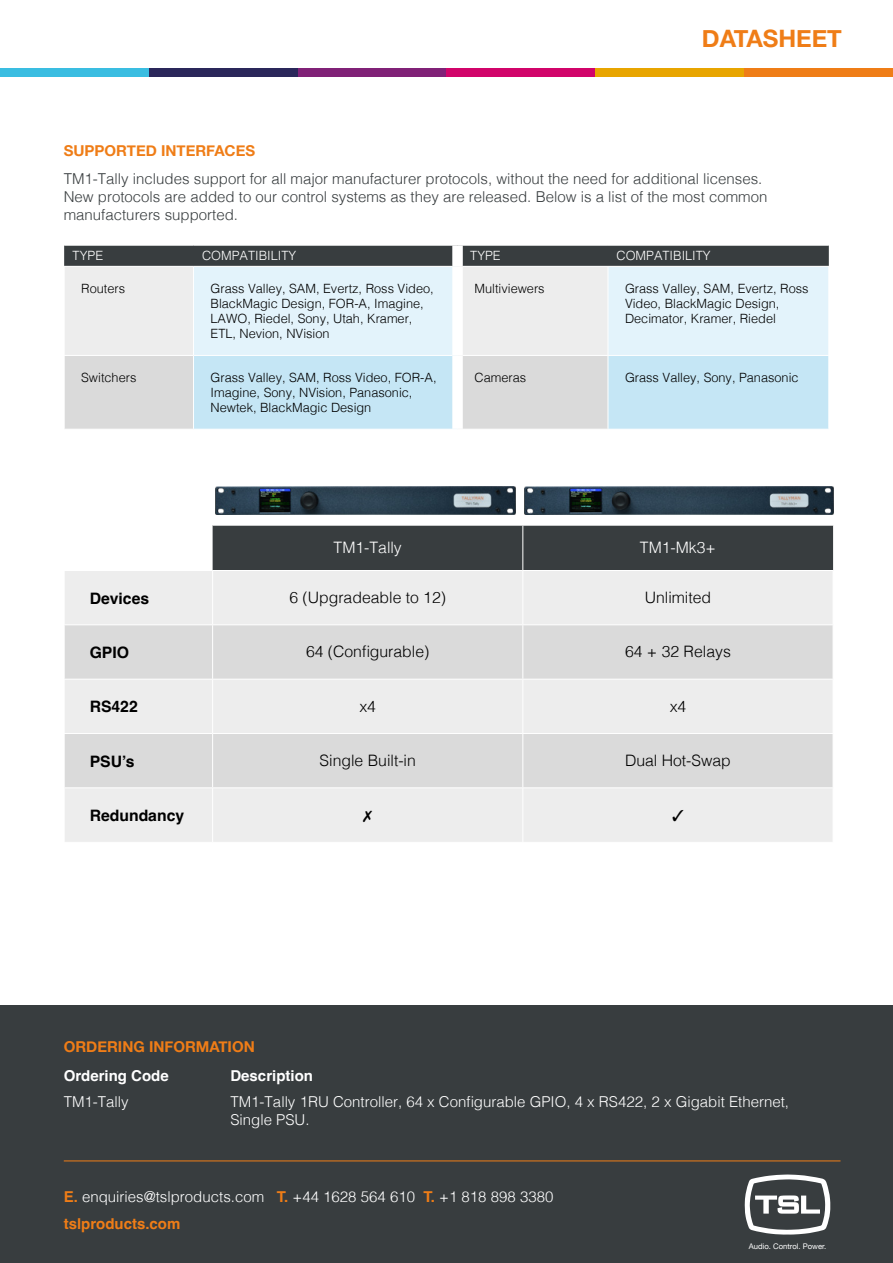
<style>
.page{position:relative;width:893px;height:1263px;background:#fff}
.page>*{position:absolute;margin:0;border:0;box-sizing:border-box;transform-origin:0 0}
.t1{font:700 24px "Helvetica Neue";color:#ef7d17}
.t2{font:300 15.75px "Helvetica";color:#000}
.t3{font:700 15.75px "Helvetica";color:#000}
.t4{font:300 15.75px "Helvetica";color:#fff}
.t5{font:300 15px/18px "Helvetica";color:#383d3f}
.t6{font:300 15px/26.5px "Helvetica";color:#fff}
.t7{font:700 15px "Helvetica Neue";color:#ef7d17}
.t8{font:700 15px "Helvetica";color:#fff}
.t9{font:300 12.75px/15.3px "Helvetica";color:#000}
.t10{font:300 12.75px "Helvetica";color:#fff}
.t11{font:7.8px "Helvetica Neue";color:#fff}
.s1{font-weight:700;color:#ef7d17}
</style>
<div class="page">
<div style="left:0;top:68px;width:149px;height:9px;background:#3abde1"></div>
<div style="left:149px;top:68px;width:149px;height:9px;background:#2a275a"></div>
<div style="left:298px;top:68px;width:148px;height:9px;background:#802177"></div>
<div style="left:446px;top:68px;width:149px;height:9px;background:#d1046a"></div>
<div style="left:595px;top:68px;width:149px;height:9px;background:#e8a500"></div>
<div style="left:744px;top:68px;width:149px;height:9px;background:#ef7d17"></div>
<div style="left:0;top:1006px;width:893px;height:257px;background:#383d3f"></div>
<div style="left:64px;top:246px;width:765px;height:20px;background:#383d3f"></div>
<div style="left:65px;top:267px;width:128px;height:88px;background:#ededed"></div>
<svg style="left:194px;top:267px;width:634px;height:88px;background:#e5f1f7"></svg>
<div style="left:65px;top:356px;width:128px;height:73px;background:#dadada"></div>
<svg style="left:194px;top:356px;width:634px;height:73px;background:#cae3ee"></svg>
<hr style="left:608px;top:267px;width:1px;height:88px;background:#fff">
<hr style="left:608px;top:356px;width:1px;height:73px;background:#fff">
<div style="left:452px;top:246px;width:11px;height:20px;background:#fff"></div>
<div style="left:452px;top:266px;width:11px;height:89px;background:#fff"></div>
<div style="left:452px;top:355px;width:11px;height:74px;background:#fff"></div>
<div style="left:213px;top:526px;width:620px;height:44px;background:#383d3f"></div>
<div style="left:65px;top:571px;width:768px;height:271px;background:#ededed"></div>
<svg style="left:65px;top:625px;width:768px;height:162px;background:#e0e0e0"></svg>
<hr style="left:212px;top:571px;width:1px;height:53px;background:#fff">
<hr style="left:522px;top:571px;width:1px;height:53px;background:#fff">
<hr style="left:64px;top:624px;width:149px;height:1px;background:#fff">
<hr style="left:213px;top:624px;width:310px;height:1px;background:#fff">
<hr style="left:212px;top:625px;width:1px;height:54px;background:#fff">
<hr style="left:523px;top:624px;width:310px;height:1px;background:#fff">
<hr style="left:522px;top:625px;width:1px;height:54px;background:#fff">
<hr style="left:64px;top:679px;width:149px;height:1px;background:#fff">
<hr style="left:213px;top:679px;width:310px;height:1px;background:#fff">
<hr style="left:523px;top:679px;width:310px;height:1px;background:#fff">
<hr style="left:212px;top:679px;width:1px;height:54px;background:#fff">
<hr style="left:522px;top:679px;width:1px;height:54px;background:#fff">
<hr style="left:64px;top:733px;width:149px;height:1px;background:#fff">
<hr style="left:213px;top:733px;width:310px;height:1px;background:#fff">
<hr style="left:523px;top:733px;width:310px;height:1px;background:#fff">
<hr style="left:212px;top:734px;width:1px;height:53px;background:#fff">
<hr style="left:522px;top:734px;width:1px;height:53px;background:#fff">
<hr style="left:64px;top:787px;width:149px;height:1px;background:#fff">
<hr style="left:213px;top:787px;width:310px;height:1px;background:#fff">
<hr style="left:523px;top:787px;width:310px;height:1px;background:#fff">
<hr style="left:212px;top:788px;width:1px;height:54px;background:#fff">
<hr style="left:522px;top:788px;width:1px;height:54px;background:#fff">
<hr style="left:522px;top:525px;width:1px;height:45px;background:#fff">
<img style="left:215px;top:486px;width:300px;height:28px">
<img style="left:525px;top:486px;width:308px;height:29px">
<svg style="left:745px;top:1174px;width:85px;height:60px"></svg>
<hr style="left:64px;top:1160px;width:776px;height:1px;background:#ef7d17">
<svg style="left:363px;top:811px;width:9px;height:11px"></svg>
<svg style="left:673px;top:810px;width:10px;height:11px"></svg>
<h1 class="t1" style="left:702px;top:19px;width:142px">DATASHEET</h1>
<p class="t7" style="left:64px;top:139px;width:193px">SUPPORTED INTERFACES</p>
<p class="t5" style="left:64px;top:169px;width:705px">TM1-Tally includes support for all major manufacturer protocols, without the need for additional licenses.<br>New protocols are added to our control systems as they are released. Below is a list of the most common manufacturers supported.</p>
<p class="t10" style="left:73px;top:245px;width:32px">TYPE</p>
<p class="t10" style="left:202px;top:245px;width:96px">COMPATIBILITY</p>
<p class="t10" style="left:470px;top:245px;width:32px">TYPE</p>
<p class="t10" style="left:616px;top:245px;width:96px">COMPATIBILITY</p>
<p class="t9" style="left:81px;top:279px;width:45px">Routers</p>
<p class="t9" style="left:211px;top:279px;width:225px">Grass Valley, SAM, Evertz, Ross Video,<br>BlackMagic Design, FOR-A, Imagine,<br>LAWO, Riedel, Sony, Utah, Kramer,<br>ETL, Nevion, NVision</p>
<p class="t9" style="left:475px;top:279px;width:72px">Multiviewers</p>
<p class="t9" style="left:625px;top:279px;width:185px">Grass Valley, SAM, Evertz, Ross<br>Video, BlackMagic Design,<br>Decimator, Kramer, Riedel</p>
<p class="t9" style="left:81px;top:368px;width:57px">Switchers</p>
<p class="t9" style="left:211px;top:368px;width:228px">Grass Valley, SAM, Ross Video, FOR-A,<br>Imagine, Sony, NVision, Panasonic,<br>Newtek, BlackMagic Design</p>
<p class="t9" style="left:475px;top:368px;width:53px">Cameras</p>
<p class="t9" style="left:625px;top:368px;width:175px">Grass Valley, Sony, Panasonic</p>
<p class="t4" style="left:334px;top:534px;width:70px">TM1-Tally</p>
<p class="t4" style="left:640px;top:534px;width:78px">TM1-Mk3+</p>
<p class="t3" style="left:90px;top:588px;width:61px">Devices</p>
<p class="t2" style="left:289px;top:584px;width:158px">6 (Upgradeable to 12)</p>
<p class="t2" style="left:645px;top:584px;width:68px">Unlimited</p>
<p class="t3" style="left:90px;top:643px;width:41px">GPIO</p>
<p class="t2" style="left:306px;top:638px;width:125px">64 (Configurable)</p>
<p class="t2" style="left:625px;top:638px;width:107px">64 + 32 Relays</p>
<p class="t3" style="left:90px;top:697px;width:50px">RS422</p>
<p class="t2" style="left:359px;top:693px;width:18px">x4</p>
<p class="t2" style="left:670px;top:693px;width:18px">x4</p>
<p class="t3" style="left:90px;top:751px;width:46px">PSU’s</p>
<p class="t2" style="left:320px;top:747px;width:98px">Single Built-in</p>
<p class="t2" style="left:625px;top:747px;width:107px">Dual Hot-Swap</p>
<p class="t3" style="left:90px;top:806px;width:96px">Redundancy</p>
<p class="t7" style="left:64px;top:1035px;width:193px">ORDERING INFORMATION</p>
<p class="t8" style="left:64px;top:1066px;width:107px">Ordering Code</p>
<p class="t6" style="left:64px;top:1088px;width:67px">TM1-Tally</p>
<p class="t8" style="left:230px;top:1066px;width:84px">Description</p>
<p class="t6" style="left:230px;top:1092px;width:560px;line-height:18px">TM1-Tally 1RU Controller, 64 x Configurable GPIO, 4 x RS422, 2 x Gigabit Ethernet,<br>Single PSU.</p>
<p class="t6" style="left:64px;top:1183px;width:491px"><span class="s1">E.</span> enquiries@tslproducts.com <span class="s1">T.</span> +44 1628 564 610 <span class="s1">T.</span> +1 818 898 3380 <span class="s1">tslproducts.com</span></p>
<p class="t11" style="left:749px;top:1241px;width:79px">Audio. Control. Power.</p>
</div>
